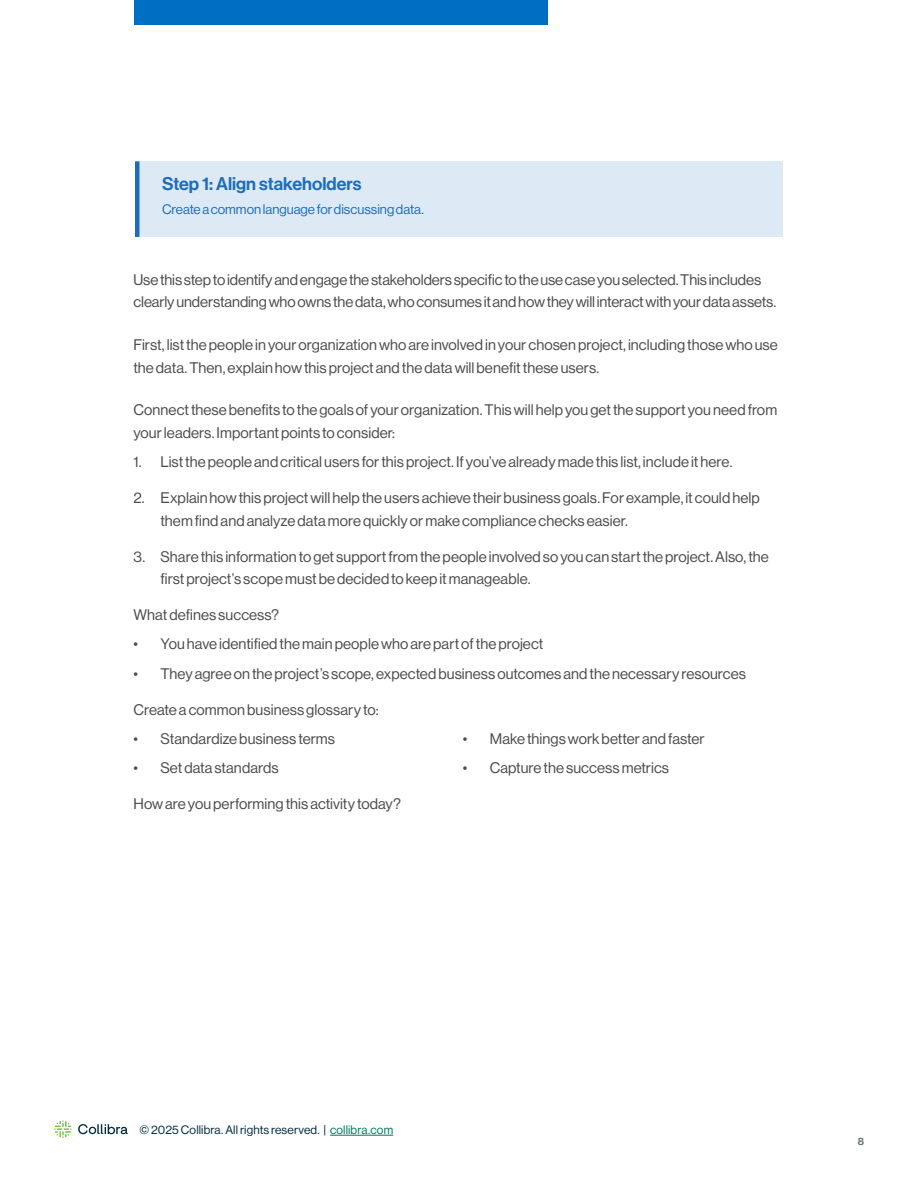
<style>
.page{position:relative;width:918px;height:1188px;background:#fff}
.page>*{position:absolute;margin:0;border:0;box-sizing:border-box;transform-origin:0 0}
.t1{font:500 18px "Haas Grot Disp 65";color:#1e6eb7}
.t2{font:15px/22.5px "Haas Grot Disp 55 Roman";letter-spacing:.005em;color:#4b4b4c}
.t3{font:13.5px "Haas Grot Disp 55 Roman";color:#1e6eb7}
.t4{font:12px "Haas Grot Disp 55 Roman";letter-spacing:.01em;color:#002b40}
.t5{font:500 10.5px "Haas Grot Disp 65";color:#5e7278}
.s1{color:#03755f}
</style>
<div class="page">
<hr style="left:330px;top:1135px;width:63px;height:1px;background:#03755f">
<svg style="left:54px;top:1120px;width:18px;height:18px"></svg>
<svg style="left:78px;top:1124px;width:50px;height:10px"></svg>
<div style="left:134px;top:0;width:414px;height:25px;background:#006ec2"></div>
<div style="left:135px;top:161px;width:648px;height:76px;background:#dde9f4"></div>
<div style="left:135px;top:161px;width:5px;height:76px;background:#1e6eb7"></div>
<p class="t1" style="left:162px;top:173px;width:201px">Step 1: Align stakeholders</p>
<p class="t3" style="left:162px;top:202px;width:263px">Create a common language for discussing data.</p>
<p class="t2" style="left:133px;top:268px;width:644px">Use this step to identify and engage the stakeholders specific to the use case you selected. This includes clearly understanding who owns the data, who consumes it and how they will interact with your data assets.</p>
<p class="t2" style="left:133px;top:334px;width:646px">First, list the people in your organization who are involved in your chosen project, including those who use the data. Then, explain how this project and the data will benefit these users.</p>
<p class="t2" style="left:133px;top:399px;width:645px">Connect these benefits to the goals of your organization. This will help you get the support you need from your leaders. Important points to consider:</p>
<p class="t2" style="left:133px;top:451px;width:601px">1. List the people and critical users for this project. If you’ve already made this list, include it here.</p>
<p class="t2" style="left:160px;top:487px;width:601px;text-indent:-27px">2. Explain how this project will help the users achieve their business goals. For example, it could help them find and analyze data more quickly or make compliance checks easier.</p>
<p class="t2" style="left:160px;top:545px;width:610px;text-indent:-27px">3. Share this information to get support from the people involved so you can start the project. Also, the first project’s scope must be decided to keep it manageable.</p>
<p class="t2" style="left:133px;top:604px;width:147px">What defines success?</p>
<p class="t2" style="left:133px;top:633px;width:412px">• You have identified the main people who are part of the project</p>
<p class="t2" style="left:133px;top:662px;width:614px">• They agree on the project’s scope, expected business outcomes and the necessary resources</p>
<p class="t2" style="left:133px;top:698px;width:247px">Create a common business glossary to:</p>
<p class="t2" style="left:133px;top:727px;width:203px">• Standardize business terms</p>
<p class="t2" style="left:133px;top:757px;width:147px">• Set data standards</p>
<p class="t2" style="left:463px;top:727px;width:244px">• Make things work better and faster</p>
<p class="t2" style="left:463px;top:757px;width:208px">• Capture the success metrics</p>
<p class="t2" style="left:133px;top:793px;width:269px">How are you performing this activity today?</p>
<p class="t4" style="left:140px;top:1123px;width:255px">© 2025 Collibra. All rights reserved. | <span class="s1">collibra.com</span></p>
<p class="t5" style="left:858px;top:1135px;width:8px">8</p>
</div>
